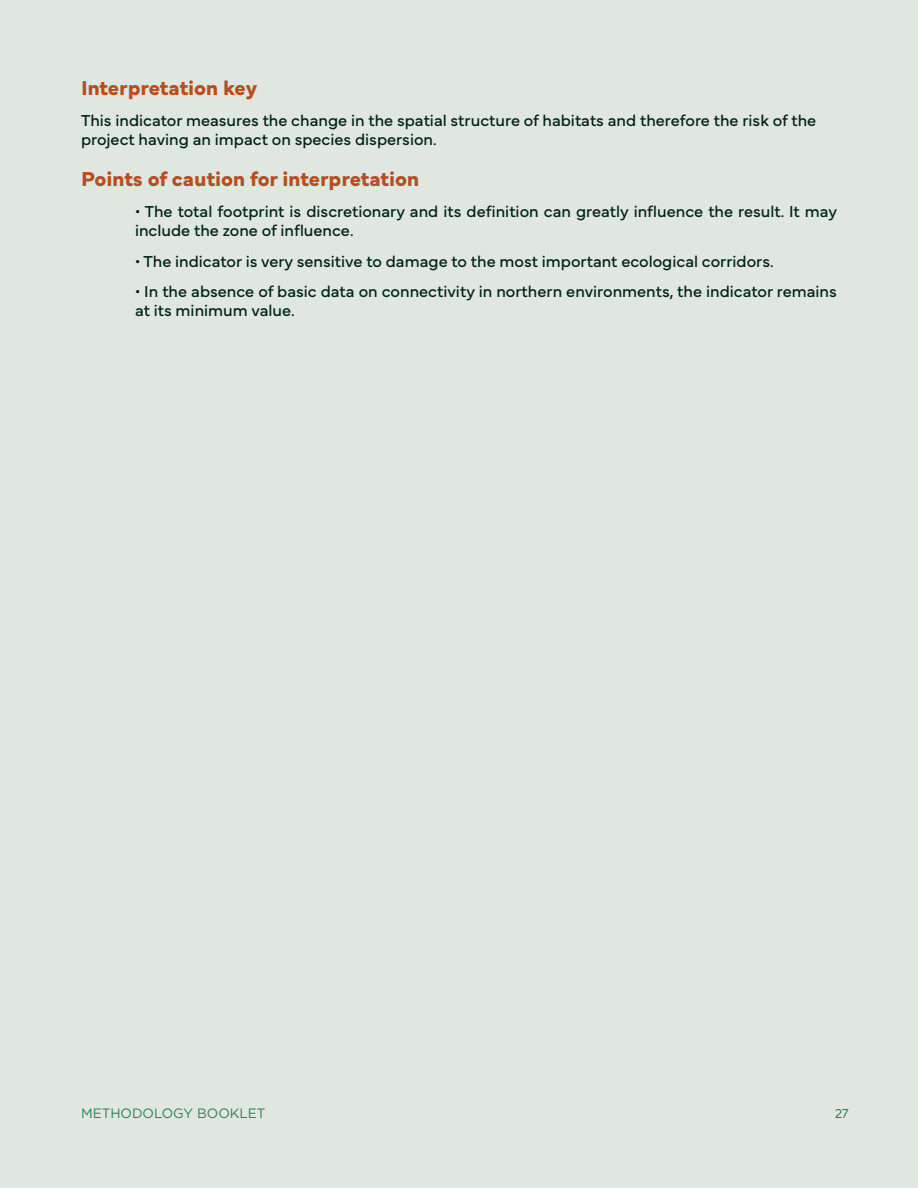
<style>
.page{position:relative;width:918px;height:1188px;background:#e0e7e1}
.page>*{position:absolute;margin:0;border:0;box-sizing:border-box;transform-origin:0 0}
.sous-titre2{font:700 21px "Mundial";color:#b74e21}
.texte_courant{font:16.5px/19.5px "Mundial";color:#002411}
.Paragraph_Style_2_fin{font:16.5px/19.5px "Mundial";color:#002411}
.t1{font:13.5px "Gotham";color:#2b8151}
.t2{font:300 13.5px "Mundial";color:#2b8151}
</style>
<div class="page">
<p class="sous-titre2" style="left:81px;top:72px;width:178px">Interpretation key</p>
<p class="Paragraph_Style_2_fin" style="left:81px;top:109px;width:737px">This indicator measures the change in the spatial structure of habitats and therefore the risk of the project having an impact on species dispersion.</p>
<p class="sous-titre2" style="left:81px;top:163px;width:340px">Points of caution for interpretation</p>
<p class="texte_courant" style="left:135px;top:200px;width:704px">• The total footprint is discretionary and its definition can greatly influence the result. It may include the zone of influence.</p>
<p class="texte_courant" style="left:135px;top:250px;width:640px">• The indicator is very sensitive to damage to the most important ecological corridors.</p>
<p class="texte_courant" style="left:135px;top:280px;width:703px">• In the absence of basic data on connectivity in northern environments, the indicator remains at its minimum value.</p>
<p class="t1" style="left:81px;top:1104px;width:186px">METHODOLOGY BOOKLET</p>
<p class="t2" style="left:835px;top:1103px;width:15px">27</p>
</div>
